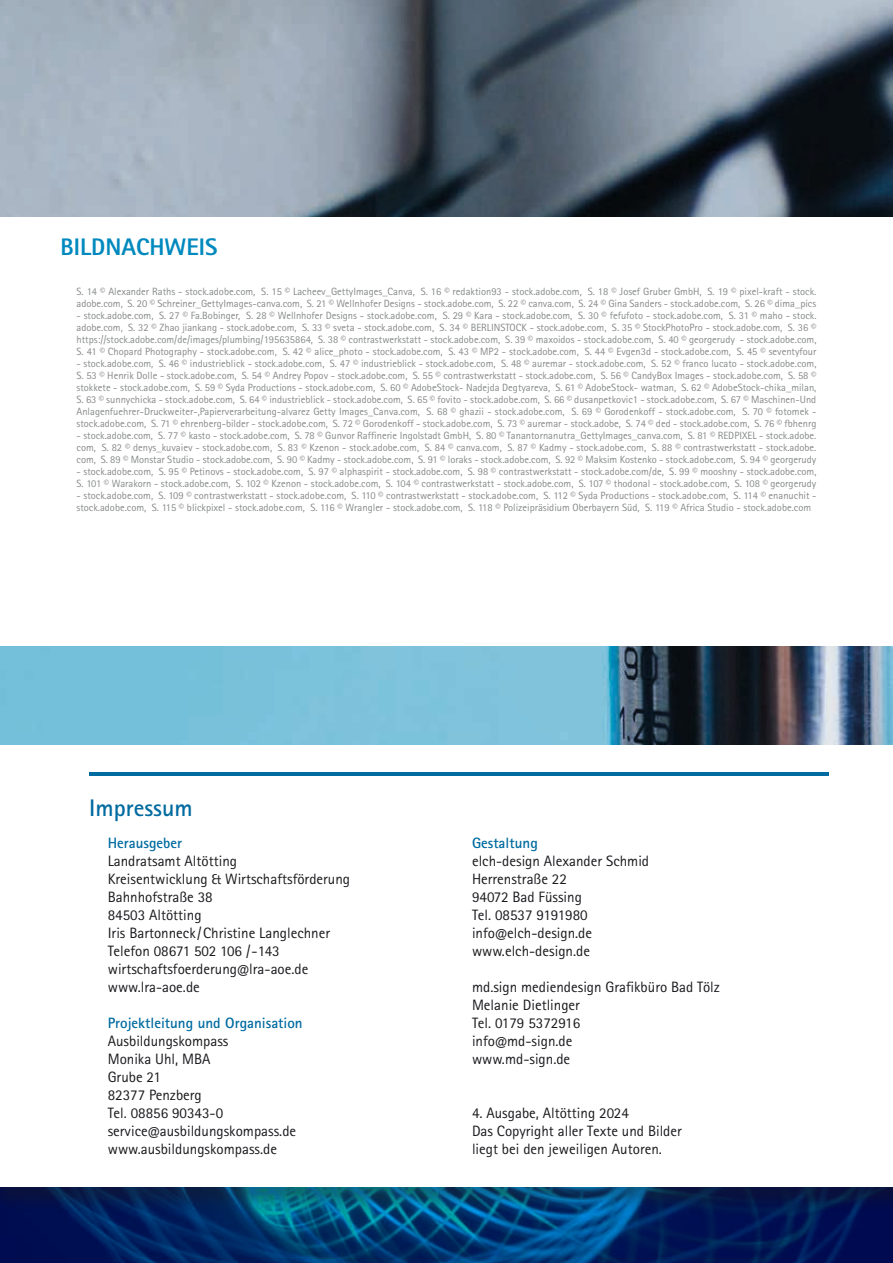
<style>
.page{position:relative;width:893px;height:1263px;background:#fff}
.page>*{position:absolute;margin:0;border:0;box-sizing:border-box;transform-origin:0 0}
.t1{font:800 24px "Rotis Sans Serif Std";color:#0089be}
.t2{font:700 24px "Rotis Sans Serif Pro";color:#006ba0}
.t3{font:15px/18px "Rotis Sans Serif Pro";color:#1a181c}
.t4{font:700 15px "Rotis Sans Serif Pro";color:#006ba0}
.t5{font:10.5px/12px "Rotis Sans Serif Std";color:#87898a}
</style>
<div class="page">
<img style="left:0;top:0;width:893px;height:216px">
<img style="left:0;top:646px;width:893px;height:98px">
<img style="left:0;top:1213px;width:893px;height:50px">
<div style="left:0;top:1168px;width:893px;height:45px;background:#1a181c;opacity:.45"></div>
<div style="left:0;top:1169px;width:893px;height:17px;background:#fff"></div>
<hr style="left:89px;top:773px;width:740px;height:3px;background:#006ba0">
<h1 class="t1" style="left:61px;top:231px;width:158px">BILDNACHWEIS</h1>
<p class="t5" style="left:77px;top:286px;width:741px">S. 14 © Alexander Raths - stock.adobe.com, S. 15 © Lacheev_GettyImages_Canva, S. 16 © redaktion93 - stock.adobe.com, S. 18 © Josef Gruber GmbH, S. 19 © pixel-kraft - stock. adobe.com, S. 20 © Schreiner_GettyImages-canva.com, S. 21 © Wellnhofer Designs - stock.adobe.com, S. 22 © canva.com, S. 24 © Gina Sanders - stock.adobe.com, S. 26 © dima_pics</p>
<p class="t5" style="left:77px;top:310px;width:741px;text-align:justify">- stock.adobe.com, S. 27 © Fa.Bobinger, S. 28 © Wellnhofer Designs - stock.adobe.com, S. 29 © Kara - stock.adobe.com, S. 30 © fefufoto - stock.adobe.com, S. 31 © maho - stock. adobe.com, S. 32 © Zhao jiankang - stock.adobe.com, S. 33 © sveta - stock.adobe.com, S. 34 © BERLINSTOCK - stock.adobe.com, S. 35 © StockPhotoPro - stock.adobe.com, S. 36 © https://stock.adobe.com/de/images/plumbing/195635864, S. 38 © contrastwerkstatt - stock.adobe.com, S. 39 © maxoidos - stock.adobe.com, S. 40 © georgerudy - stock.adobe.com, S. 41 © Chopard Photography - stock.adobe.com, S. 42 © alice_photo - stock.adobe.com, S. 43 © MP2 - stock.adobe.com, S. 44 © Evgen3d - stock.adobe.com, S. 45 © seventyfour</p>
<p class="t5" style="left:77px;top:358px;width:741px;text-align:justify">- stock.adobe.com, S. 46 © industrieblick - stock.adobe.com, S. 47 © industrieblick - stock.adobe.com, S. 48 © auremar - stock.adobe.com, S. 52 © franco lucato - stock.adobe.com, S. 53 © Henrik Dolle - stock.adobe.com, S. 54 © Andrey Popov - stock.adobe.com, S. 55 © contrastwerkstatt - stock.adobe.com, S. 56 © CandyBox Images - stock.adobe.com, S. 58 © stokkete - stock.adobe.com, S. 59 © Syda Productions - stock.adobe.com, S. 60 © AdobeStock- Nadejda Degtyareva, S. 61 © AdobeStock- watman, S. 62 © AdobeStock-chika_milan, S. 63 © sunnychicka - stock.adobe.com, S. 64 © industrieblick - stock.adobe.com, S. 65 © fovito - stock.adobe.com, S. 66 © dusanpetkovic1 - stock.adobe.com, S. 67 © Maschinen-Und Anlagenfuehrer-Druckweiter-,Papierverarbeitung-alvarez Getty Images_Canva.com, S. 68 © ghazii - stock.adobe.com, S. 69 © Gorodenkoff - stock.adobe.com, S. 70 © fotomek - stock.adobe.com, S. 71 © ehrenberg-bilder - stock.adobe.com, S. 72 © Gorodenkoff - stock.adobe.com, S. 73 © auremar - stock.adobe, S. 74 © ded - stock.adobe.com, S. 76 © fbhenrg</p>
<p class="t5" style="left:77px;top:430px;width:741px;text-align:justify">- stock.adobe.com, S. 77 © kasto - stock.adobe.com, S. 78 © Gunvor Raffinerie Ingolstadt GmbH, S. 80 © Tanantornanutra_GettyImages_canva.com, S. 81 © REDPIXEL - stock.adobe. com, S. 82 © denys_kuvaiev - stock.adobe.com, S. 83 © Kzenon - stock.adobe.com, S. 84 © canva.com, S. 87 © Kadmy - stock.adobe.com, S. 88 © contrastwerkstatt - stock.adobe. com, S. 89 © Monstar Studio - stock.adobe.com, S. 90 © Kadmy - stock.adobe.com, S. 91 © loraks - stock.adobe.com, S. 92 © Maksim Kostenko - stock.adobe.com, S. 94 © georgerudy</p>
<p class="t5" style="left:77px;top:466px;width:741px">- stock.adobe.com, S. 95 © Petinovs - stock.adobe.com, S. 97 © alphaspirit - stock.adobe.com, S. 98 © contrastwerkstatt - stock.adobe.com/de, S. 99 © mooshny - stock.adobe.com,<br>S. 101 © Warakorn - stock.adobe.com, S. 102 © Kzenon - stock.adobe.com, S. 104 © contrastwerkstatt - stock.adobe.com, S. 107 © thodonal - stock.adobe.com, S. 108 © georgerudy</p>
<p class="t5" style="left:77px;top:490px;width:741px">- stock.adobe.com, S. 109 © contrastwerkstatt - stock.adobe.com, S. 110 © contrastwerkstatt - stock.adobe.com, S. 112 © Syda Productions - stock.adobe.com, S. 114 © enanuchit - stock.adobe.com, S. 115 © blickpixel - stock.adobe.com, S. 116 © Wrangler - stock.adobe.com, S. 118 © Polizeipräsidium Oberbayern Süd, S. 119 © Africa Studio - stock.adobe.com</p>
<h1 class="t2" style="left:89px;top:793px;width:105px">Impressum</h1>
<h2 class="t4" style="left:108px;top:834px;width:76px">Herausgeber</h2>
<h2 class="t3" style="left:108px;top:852px;width:244px">Landratsamt Altötting<br>Kreisentwicklung &amp; Wirtschaftsförderung<br>Bahnhofstraße 38<br>84503 Altötting<br>Iris Bartonneck/Christine Langlechner<br>Telefon 08671 502 106 /-143 wirtschaftsfoerderung@lra-aoe.de www.lra-aoe.de</h2>
<h2 class="t4" style="left:108px;top:1014px;width:196px">Projektleitung und Organisation</h2>
<h2 class="t3" style="left:108px;top:1032px;width:190px">Ausbildungskompass<br>Monika Uhl, MBA<br>Grube 21<br>82377 Penzberg<br>Tel. 08856 90343-0 service@ausbildungskompass.de www.ausbildungskompass.de</h2>
<h2 class="t4" style="left:472px;top:834px;width:67px">Gestaltung</h2>
<h2 class="t3" style="left:472px;top:852px;width:179px">elch-design Alexander Schmid<br>Herrenstraße 22<br>94072 Bad Füssing<br>Tel. 08537 9191980 info@elch-design.de www.elch-design.de</h2>
<h2 class="t3" style="left:472px;top:978px;width:249px">md.sign mediendesign Grafikbüro Bad Tölz<br>Melanie Dietlinger<br>Tel. 0179 5372916<br>info@md-sign.de<br>www.md-sign.de</h2>
<h2 class="t3" style="left:472px;top:1104px;width:211px">4. Ausgabe, Altötting 2024<br>Das Copyright aller Texte und Bilder liegt bei den jeweiligen Autoren.</h2>
</div>
